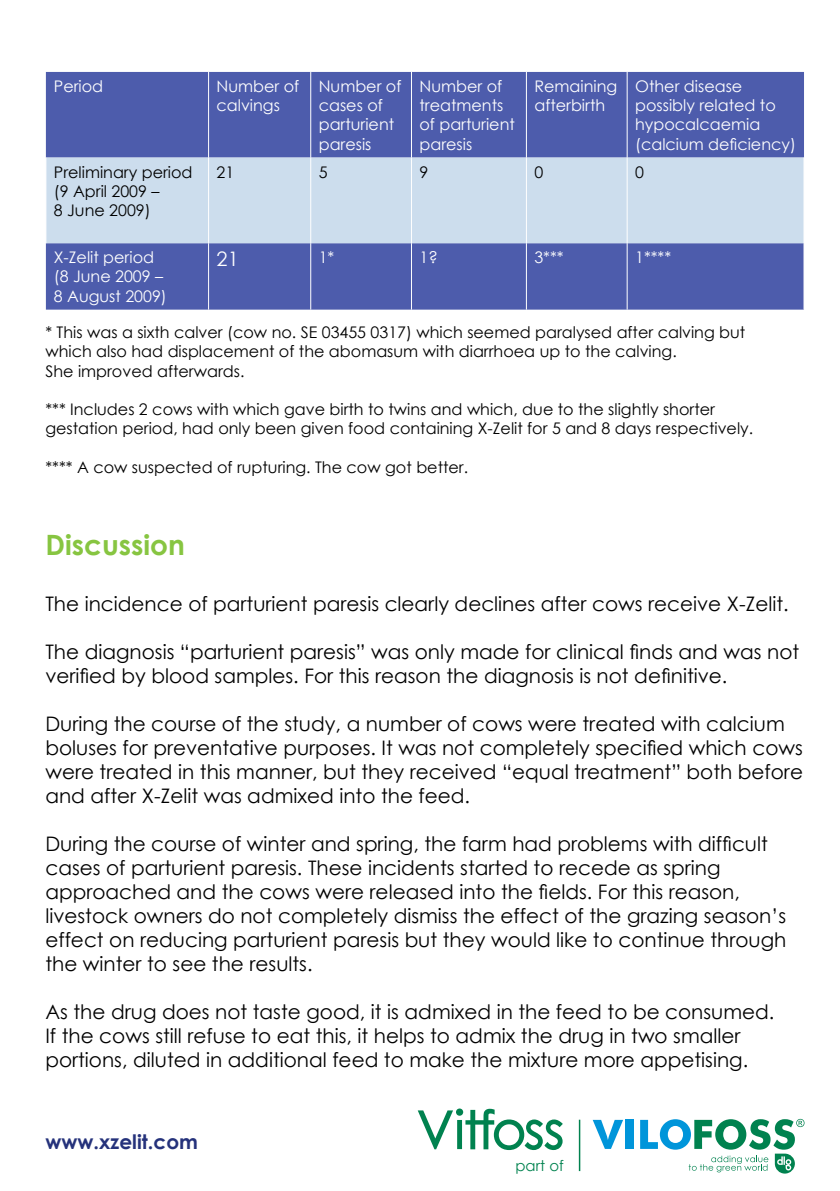
<style>
.page{position:relative;width:840px;height:1191px;background:#fff}
.page>*{position:absolute;margin:0;border:0;box-sizing:border-box;transform-origin:0 0}
.t1{font:700 28px "Century Gothic";color:#87c541}
.t2{font:20px/24px "Century Gothic";color:#000}
.t3{font:700 20px "Century Gothic";color:#25327b}
.t4{font:20px "Century Gothic";color:#fff}
.t5{font:16px/19.2px "Century Gothic";color:#000}
.t6{font:16px/19.2px "Century Gothic";color:#fff}
.t7{font:14.8px "Century Gothic";color:#00824f}
</style>
<div class="page">
<div style="left:46px;top:72px;width:757px;height:238px;background:#4d5cac"></div>
<div style="left:46px;top:158px;width:757px;height:85px;background:#ccdded"></div>
<hr style="left:208px;top:72px;width:1px;height:86px;background:#fff">
<hr style="left:310px;top:72px;width:1px;height:86px;background:#fff">
<hr style="left:411px;top:72px;width:1px;height:86px;background:#fff">
<hr style="left:525px;top:72px;width:1px;height:86px;background:#fff">
<hr style="left:626px;top:72px;width:1px;height:86px;background:#fff">
<hr style="left:208px;top:158px;width:1px;height:85px;background:#fff">
<hr style="left:310px;top:158px;width:1px;height:85px;background:#fff">
<hr style="left:411px;top:158px;width:1px;height:85px;background:#fff">
<hr style="left:525px;top:158px;width:1px;height:85px;background:#fff">
<hr style="left:626px;top:158px;width:1px;height:85px;background:#fff">
<hr style="left:208px;top:243px;width:1px;height:67px;background:#fff">
<hr style="left:310px;top:243px;width:1px;height:67px;background:#fff">
<hr style="left:411px;top:243px;width:1px;height:67px;background:#fff">
<hr style="left:525px;top:243px;width:1px;height:67px;background:#fff">
<hr style="left:626px;top:243px;width:1px;height:67px;background:#fff">
<svg style="left:592px;top:1119px;width:30px;height:29px"></svg>
<div style="left:625px;top:1119px;width:8px;height:29px;background:#0095da"></div>
<hr style="left:578px;top:1119px;width:2px;height:52px;background:#00824f">
<svg style="left:417px;top:1108px;width:145px;height:42px"></svg>
<svg style="left:640px;top:1118px;width:164px;height:55px"></svg>
<p class="t6" style="left:54px;top:76px;width:51px">Period</p>
<p class="t6" style="left:216px;top:76px;width:84px">Number of calvings</p>
<p class="t6" style="left:318px;top:76px;width:84px">Number of cases of parturient paresis</p>
<p class="t6" style="left:419px;top:76px;width:97px">Number of treatments of parturient paresis</p>
<p class="t6" style="left:534px;top:76px;width:84px">Remaining afterbirth</p>
<p class="t6" style="left:634px;top:76px;width:162px">Other disease possibly related to hypocalcaemia (calcium deficiency)</p>
<p class="t5" style="left:54px;top:162px;width:140px">Preliminary period (9 April 2009 –<br>8 June 2009)</p>
<p class="t5" style="left:216px;top:162px;width:19px">21</p>
<p class="t5" style="left:318px;top:162px;width:10px">5</p>
<p class="t5" style="left:419px;top:162px;width:10px">9</p>
<p class="t5" style="left:534px;top:162px;width:10px">0</p>
<p class="t5" style="left:634px;top:162px;width:10px">0</p>
<p class="t6" style="left:54px;top:247px;width:114px">X-Zelit period (8 June 2009 –<br>8 August 2009)</p>
<p class="t4" style="left:216px;top:245px;width:24px">21</p>
<p class="t6" style="left:318px;top:247px;width:17px">1*</p>
<p class="t6" style="left:419px;top:247px;width:20px">1?</p>
<p class="t6" style="left:534px;top:247px;width:31px">3***</p>
<p class="t6" style="left:634px;top:247px;width:38px">1****</p>
<p class="t5" style="left:45px;top:322px;width:701px">* This was a sixth calver (cow no. SE 03455 0317) which seemed paralysed after calving but which also had displacement of the abomasum with diarrhoea up to the calving.<br>She improved afterwards.</p>
<p class="t5" style="left:45px;top:399px;width:709px">*** Includes 2 cows with which gave birth to twins and which, due to the slightly shorter gestation period, had only been given food containing X-Zelit for 5 and 8 days respectively.</p>
<p class="t5" style="left:45px;top:457px;width:424px">**** A cow suspected of rupturing. The cow got better.</p>
<h1 class="t1" style="left:45px;top:524px;width:141px">Discussion</h1>
<p class="t2" style="left:45px;top:591px;width:744px">The incidence of parturient paresis clearly declines after cows receive X-Zelit.</p>
<p class="t2" style="left:45px;top:639px;width:755px">The diagnosis “parturient paresis” was only made for clinical finds and was not verified by blood samples. For this reason the diagnosis is not definitive.</p>
<p class="t2" style="left:45px;top:711px;width:758px">During the course of the study, a number of cows were treated with calcium boluses for preventative purposes. It was not completely specified which cows were treated in this manner, but they received “equal treatment” both before and after X-Zelit was admixed into the feed.</p>
<p class="t2" style="left:45px;top:831px;width:742px">During the course of winter and spring, the farm had problems with difficult cases of parturient paresis. These incidents started to recede as spring approached and the cows were released into the fields. For this reason, livestock owners do not completely dismiss the effect of the grazing season’s effect on reducing parturient paresis but they would like to continue through the winter to see the results.</p>
<p class="t2" style="left:45px;top:999px;width:730px">As the drug does not taste good, it is admixed in the feed to be consumed.<br>If the cows still refuse to eat this, it helps to admix the drug in two smaller portions, diluted in additional feed to make the mixture more appetising.</p>
<p class="t3" style="left:45px;top:1126px;width:154px">www.xzelit.com</p>
<p class="t7" style="left:515px;top:1154px;width:50px">part of</p>
</div>
